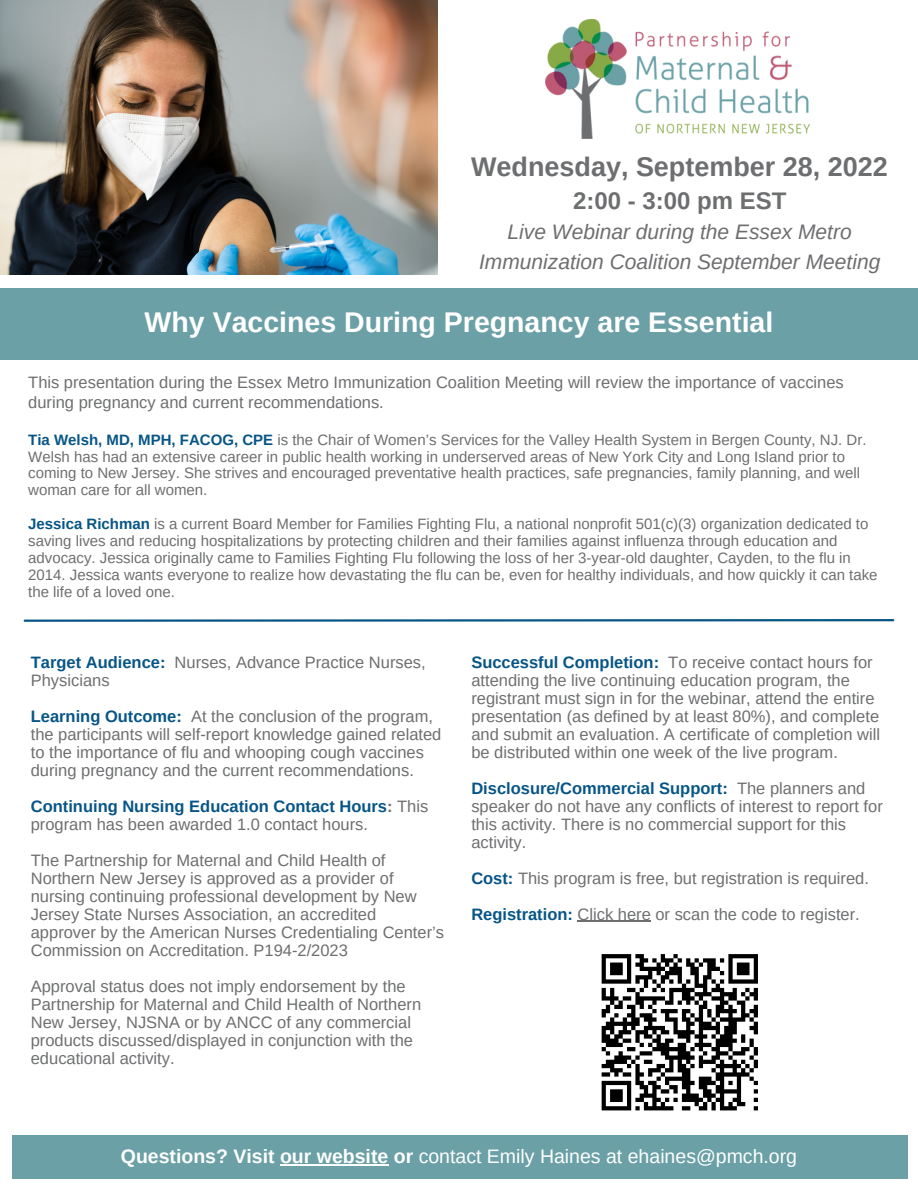
<style>
.page{position:relative;width:918px;height:1188px;background:#fff}
.page>*{position:absolute;margin:0;border:0;box-sizing:border-box;transform-origin:0 0}
.t1{font:700 28.5px "Arimo";color:#fff}
.t2{font:700 27px "Arimo";color:#6d6e70}
.t3{font:700 24px "Arimo";color:#6d6e70}
.t4{font:italic 21px/29.2px "Arimo";color:#6d6e70;text-align:center}
.t5{font:19.5px "Arimo";color:#fff}
.t6{font:16.5px/18px "Arimo";color:#6d6e70}
.t7{font:15px/16.8px "Arimo";color:#6d6e70}
.s1{font-weight:700;color:#065586}
.s2{font-weight:700}
</style>
<div class="page">
<div style="left:12px;top:1135px;width:895px;height:44px;background:#6aa0a6"></div>
<svg style="left:23px;top:619px;width:872px;height:3px;background:#437fa3"></svg>
<img style="left:545px;top:20px;width:265px;height:118px">
<img style="left:0;top:0;width:438px;height:274px">
<div style="left:1px;top:288px;width:917px;height:72px;background:#6aa0a6"></div>
<svg style="left:601px;top:954px;width:157px;height:157px"></svg>
<hr style="left:280px;top:1164px;width:108px;height:2px;background:#fff">
<hr style="left:578px;top:921px;width:73px;height:1px;background:#6d6e70">
<h2 class="t2" style="left:471px;top:152px;width:418px">Wednesday, September 28, 2022</h2>
<h3 class="t3" style="left:573px;top:187px;width:215px">2:00 - 3:00 pm EST</h3>
<p class="t4" style="left:479px;top:217px;width:403px">Live Webinar during the Essex Metro<br>Immunization Coalition September Meeting</p>
<h1 class="t1" style="left:145px;top:306px;width:630px">Why Vaccines During Pregnancy are Essential</h1>
<p class="t6" style="left:28px;top:373px;width:817px;line-height:19.2px">This presentation during the Essex Metro Immunization Coalition Meeting will review the importance of vaccines during pregnancy and current recommendations.</p>
<p class="t7" style="left:28px;top:431px;width:840px"><span class="s1">Tia Welsh, MD, MPH, FACOG, CPE</span> is the Chair of Women’s Services for the Valley Health System in Bergen County, NJ. Dr.<br>Welsh has had an extensive career in public health working in underserved areas of New York City and Long Island prior to coming to New Jersey. She strives and encouraged preventative health practices, safe pregnancies, family planning, and well woman care for all women.</p>
<p class="t7" style="left:28px;top:515px;width:851px"><span class="s1">Jessica Richman</span> is a current Board Member for Families Fighting Flu, a national nonprofit 501(c)(3) organization dedicated to saving lives and reducing hospitalizations by protecting children and their families against influenza through education and advocacy. Jessica originally came to Families Fighting Flu following the loss of her 3-year-old daughter, Cayden, to the flu in 2014. Jessica wants everyone to realize how devastating the flu can be, even for healthy individuals, and how quickly it can take the life of a loved one.</p>
<p class="t6" style="left:31px;top:653px;width:396px"><span class="s1">Target Audience:</span> Nurses, Advance Practice Nurses,<br>Physicians</p>
<p class="t6" style="left:31px;top:707px;width:412px"><span class="s1">Learning Outcome:</span> At the conclusion of the program, the participants will self-report knowledge gained related to the importance of flu and whooping cough vaccines during pregnancy and the current recommendations.</p>
<p class="t6" style="left:31px;top:797px;width:399px"><span class="s1">Continuing Nursing Education Contact Hours</span><span class="s2">:</span> This program has been awarded 1.0 contact hours.</p>
<p class="t6" style="left:31px;top:851px;width:415px">The Partnership for Maternal and Child Health of Northern New Jersey is approved as a provider of nursing continuing professional development by New Jersey State Nurses Association, an accredited approver by the American Nurses Credentialing Center’s Commission on Accreditation. P194-2/2023</p>
<p class="t6" style="left:31px;top:977px;width:392px">Approval status does not imply endorsement by the Partnership for Maternal and Child Health of Northern New Jersey, NJSNA or by ANCC of any commercial products discussed/displayed in conjunction with the educational activity.</p>
<p class="t6" style="left:471px;top:653px;width:410px"><span class="s1">Successful Completion:</span> To receive contact hours for attending the live continuing education program, the registrant must sign in for the webinar, attend the entire presentation (as defined by at least 80%), and complete and submit an evaluation. A certificate of completion will be distributed within one week of the live program.</p>
<p class="t6" style="left:471px;top:779px;width:413px"><span class="s1">Disclosure/Commercial Support:</span> The planners and speaker do not have any conflicts of interest to report for this activity. There is no commercial support for this activity.</p>
<p class="t6" style="left:471px;top:860px;width:399px;line-height:36px"><span class="s1">Cost:</span> This program is free, but registration is required.<br><span class="s1">Registration:</span> Click here or scan the code to register.</p>
<p class="t5" style="left:121px;top:1146px;width:678px"><span class="s2">Questions? Visit our website or</span> contact Emily Haines at ehaines@pmch.org</p>
</div>
